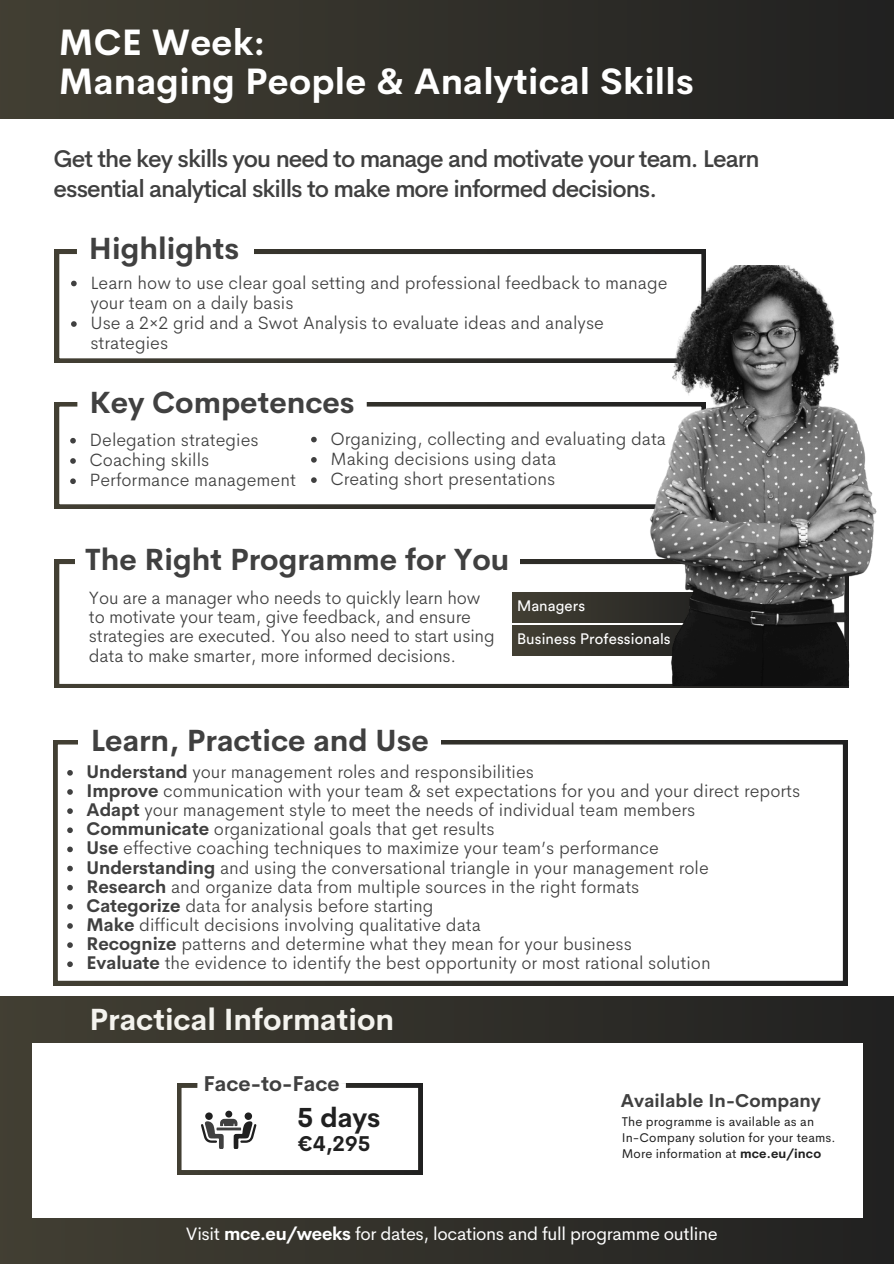
<style>
.page{position:relative;width:894px;height:1264px;background:#fff}
.page>*{position:absolute;margin:0;border:0;box-sizing:border-box;transform-origin:0 0}
.t1{font:700 36px/39.5px "Cerebri Sans";letter-spacing:.01em;color:#fff}
.t2{font:700 30px "Cerebri Sans";color:#404040}
.t3{font:700 30px "Cerebri Sans";color:#f4f3ee}
.t4{font:700 27px "Cerebri Sans";color:#202020}
.t5{font:500 24px/30.5px "Cerebri Sans";letter-spacing:-.04em;color:#404040}
.t6{font:700 21px "Cerebri Sans";color:#404040}
.t7{font:700 21px "Cerebri Sans";color:#202020}
.t8{font:700 18.3px "Cerebri Sans";letter-spacing:.01em;color:#404040}
.t9{font:300 18px/19.2px "Cerebri Sans";color:#404040}
.t10{font:18px "Cerebri Sans";letter-spacing:-.02em;color:#fff}
.t11{font:15px "Circular Std";letter-spacing:.01em;color:#fff}
.t12{font:12.75px "Cerebri Sans";letter-spacing:.01em;color:#202020}
.s1{font-weight:700}
</style>
<div class="page">
<div style="left:0;top:996px;width:893px;height:267px;background:linear-gradient(to right,#413e32,#222)"></div>
<div style="left:32px;top:1042px;width:830px;height:175px;background:#fff"></div>
<svg style="left:53px;top:740px;width:794px;height:245px"></svg>
<svg style="left:55px;top:402px;width:546px;height:107px"></svg>
<svg style="left:55px;top:249px;width:650px;height:114px"></svg>
<div style="left:79px;top:248px;width:174px;height:6px;background:#fff"></div>
<svg style="left:55px;top:559px;width:793px;height:129px"></svg>
<div style="left:79px;top:548px;width:435px;height:26px;background:#fff"></div>
<div style="left:75px;top:548px;width:444px;height:23px;background:#fff"></div>
<svg style="left:177px;top:1083px;width:245px;height:91px"></svg>
<div style="left:0;top:0;width:893px;height:119px;background:linear-gradient(to right,#413e33,#212120)"></div>
<div style="left:512px;top:592px;width:210px;height:30px;background:#3b392f"></div>
<div style="left:512px;top:625px;width:210px;height:30px;background:#3b392f"></div>
<img style="left:601px;top:266px;width:276px;height:419px">
<svg style="left:77px;top:402px;width:289px;height:26px"></svg>
<div style="left:79px;top:714px;width:362px;height:51px;background:#fff;border-radius:13px"></div>
<svg style="left:311px;top:437px;width:5px;height:5px"></svg>
<svg style="left:311px;top:457px;width:5px;height:5px"></svg>
<svg style="left:311px;top:477px;width:5px;height:6px"></svg>
<svg style="left:70px;top:438px;width:6px;height:5px"></svg>
<svg style="left:70px;top:458px;width:6px;height:6px"></svg>
<svg style="left:70px;top:478px;width:6px;height:6px"></svg>
<svg style="left:67px;top:770px;width:6px;height:5px"></svg>
<svg style="left:67px;top:789px;width:6px;height:5px"></svg>
<svg style="left:67px;top:808px;width:6px;height:6px"></svg>
<svg style="left:67px;top:827px;width:6px;height:6px"></svg>
<svg style="left:67px;top:846px;width:6px;height:6px"></svg>
<svg style="left:67px;top:865px;width:6px;height:6px"></svg>
<svg style="left:67px;top:884px;width:6px;height:6px"></svg>
<svg style="left:67px;top:904px;width:6px;height:5px"></svg>
<svg style="left:67px;top:923px;width:6px;height:5px"></svg>
<svg style="left:67px;top:942px;width:6px;height:5px"></svg>
<svg style="left:67px;top:961px;width:6px;height:6px"></svg>
<svg style="left:71px;top:281px;width:6px;height:5px"></svg>
<svg style="left:71px;top:321px;width:6px;height:6px"></svg>
<div style="left:77px;top:222px;width:174px;height:52px;background:#fff;border-radius:13px"></div>
<p class="t1" style="left:59px;top:22px;width:636px">MCE Week:<br>Managing People &amp; Analytical Skills</p>
<p class="t5" style="left:54px;top:143px;width:707px">Get the key skills you need to manage and motivate your team. Learn essential analytical skills to make more informed decisions.</p>
<p class="t2" style="left:89px;top:229px;width:152px">Highlights</p>
<p class="t9" style="left:90px;top:272px;width:578px;line-height:20.2px">Learn how to use clear goal setting and professional feedback to manage your team on a daily basis</p>
<p class="t9" style="left:90px;top:313px;width:515px;line-height:20.2px">Use a 2×2 grid and a Swot Analysis to evaluate ideas and analyse strategies</p>
<p class="t2" style="left:89px;top:383px;width:267px">Key Competences</p>
<p class="t9" style="left:89px;top:430px;width:171px">Delegation strategies</p>
<h2 class="t9" style="left:89px;top:450px;width:121px">Coaching skills</h2>
<p class="t9" style="left:89px;top:470px;width:208px">Performance management</p>
<p class="t9" style="left:330px;top:429px;width:337px">Organizing, collecting and evaluating data</p>
<p class="t9" style="left:330px;top:449px;width:227px">Making decisions using data</p>
<p class="t9" style="left:330px;top:469px;width:226px">Creating short presentations</p>
<h1 class="t2" style="left:85px;top:540px;width:425px">The Right Programme for You</h1>
<p class="t9" style="left:89px;top:588px;width:407px">You are a manager who needs to quickly learn how to motivate your team, give feedback, and ensure strategies are executed. You also need to start using data to make smarter, more informed decisions.</p>
<h4 class="t11" style="left:517px;top:599px;width:70px">Managers</h4>
<h2 class="t11" style="left:517px;top:632px;width:155px">Business Professionals</h2>
<p class="t2" style="left:91px;top:720px;width:339px">Learn, Practice and Use</p>
<p class="t9" style="left:86px;top:762px;width:449px"><span class="s1">Understand</span> your management roles and responsibilities</p>
<p class="t9" style="left:86px;top:781px;width:715px"><span class="s1">Improve</span> communication with your team &amp; set expectations for you and your direct reports</p>
<h2 class="t9" style="left:86px;top:800px;width:610px"><span class="s1">Adapt</span> your management style to meet the needs of individual team members</h2>
<p class="t9" style="left:86px;top:819px;width:409px"><span class="s1">Communicate</span> organizational goals that get results</p>
<p class="t9" style="left:86px;top:838px;width:573px"><span class="s1">Use</span> effective coaching techniques to maximize your team’s performance</p>
<p class="t9" style="left:86px;top:857px;width:623px"><span class="s1">Understanding</span> and using the conversational triangle in your management role</p>
<p class="t9" style="left:86px;top:876px;width:554px"><span class="s1">Research</span> and organize data from multiple sources in the right formats</p>
<p class="t9" style="left:86px;top:896px;width:348px"><span class="s1">Categorize</span> data for analysis before starting</p>
<p class="t9" style="left:86px;top:915px;width:396px"><span class="s1">Make</span> difficult decisions involving qualitative data</p>
<p class="t9" style="left:86px;top:934px;width:546px"><span class="s1">Recognize</span> patterns and determine what they mean for your business</p>
<p class="t9" style="left:86px;top:953px;width:625px"><span class="s1">Evaluate</span> the evidence to identify the best opportunity or most rational solution</p>
<h2 class="t3" style="left:89px;top:999px;width:306px">Practical Information</h2>
<p class="t6" style="left:203px;top:1069px;width:137px">Face-to-Face</p>
<h5 class="t4" style="left:297px;top:1099px;width:85px">5 days</h5>
<h2 class="t7" style="left:297px;top:1130px;width:74px">€4,295</h2>
<h6 class="t8" style="left:620px;top:1088px;width:202px">Available In-Company</h6>
<p class="t12" style="left:621px;top:1113px;width:194px">The programme is available as an</p>
<h3 class="t12" style="left:621px;top:1129px;width:215px">In-Company solution for your teams.</h3>
<h5 class="t12" style="left:621px;top:1144px;width:201px">More information at <span class="s1">mce.eu/inco</span></h5>
<p class="t10" style="left:186px;top:1222px;width:533px">Visit <span class="s1">mce.eu/weeks</span> for dates, locations and full programme outline</p>
</div>
